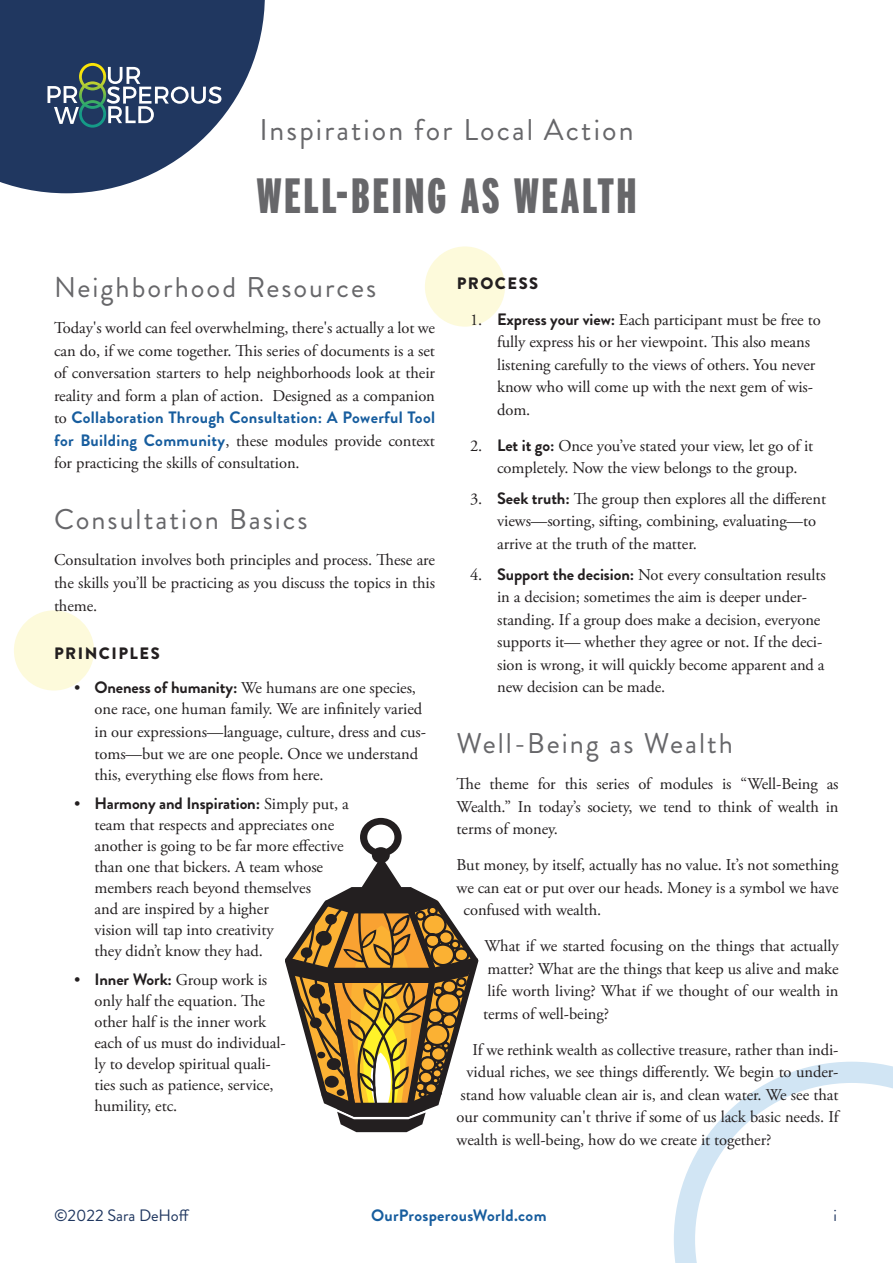
<style>
.page{position:relative;width:893px;height:1263px;background:#fff}
.page>*{position:absolute;margin:0;border:0;box-sizing:border-box;transform-origin:0 0}
.t1{font:900 49.5px "Interstate Compressed";letter-spacing:.05em;color:#67676a}
.Subtitle{font:30px "Brandon Grotesque";letter-spacing:.07em;color:#67676a}
.Heading_1{font:28.5px "Brandon Grotesque";letter-spacing:.07em;color:#67676a}
.Body_Text{font:16.5px/22.5px "Adobe Garamond Pro";letter-spacing:-.005em;color:#231f20}
.t2{font:700 16.5px "Brandon Grotesque";letter-spacing:.02em;color:#175d9e}
.Heading_2{font:900 16.5px "Brandon Grotesque";letter-spacing:.09em;color:#231f20}
.t3{font:16.5px "Brandon Grotesque";color:#203760}
.s1{font-family:"Brandon Grotesque";font-weight:700;color:#175d9e}
.s2{font-family:"Brandon Grotesque";font-weight:700}
</style>
<div class="page">
<svg style="left:0;top:0;width:265px;height:193px;fill:#203760"></svg>
<svg style="left:674px;top:1062px;width:219px;height:201px"></svg>
<svg style="left:285px;top:818px;width:193px;height:314px"></svg>
<div style="left:425px;top:246px;width:80px;height:81px;background:#fdfadb;border-radius:50%"></div>
<div style="left:14px;top:610px;width:80px;height:80px;background:#fdfadb;border-radius:50%"></div>
<svg style="left:48px;top:63px;width:173px;height:65px;background:#485e78"></svg>
<p class="Subtitle" style="left:259px;top:109px;width:376px">Inspiration for Local Action</p>
<p class="t1" style="left:256px;top:169px;width:382px">WELL-BEING AS WEALTH</p>
<p class="Heading_1" style="left:54px;top:268px;width:324px">Neighborhood Resources</p>
<p class="Body_Text" style="left:54px;top:317px;width:383px;text-align:justify">Today's world can feel overwhelming, there's actually a lot we can do, if we come together. This series of documents is a set of conversation starters to help neighborhoods look at their reality and form a plan of action. Designed as a companion to <span class="s1">Collaboration Through Consultation: A Powerful Tool for Building Community</span>, these modules provide context for practicing the skills of consultation.</p>
<p class="Heading_1" style="left:54px;top:500px;width:255px">Consultation Basics</p>
<p class="Body_Text" style="left:54px;top:550px;width:383px;text-align:justify">Consultation involves both principles and process. These are the skills you’ll be practicing as you discuss the topics in this theme.</p>
<p class="Heading_2" style="left:54px;top:641px;width:107px">PRINCIPLES</p>
<p class="Body_Text" style="left:94px;top:678px;width:329px;line-height:21px;text-indent:-20px">• <span class="s2">Oneness of humanity:</span> We humans are one species, one race, one human family. We are infinitely varied</p>
<p class="Body_Text" style="left:94px;top:721px;width:333px">in our expressions—language, culture, dress and cus&shy;toms—but we are one people. Once we understand</p>
<p class="Body_Text" style="left:94px;top:764px;width:231px">this, everything else flows from here.</p>
<p class="Body_Text" style="left:94px;top:794px;width:256px;line-height:21px;text-indent:-20px">• <span class="s2">Harmony and Inspiration:</span> Simply put, a team that respects and appreciates one another is going to be far more effective than one that bickers. A team whose members reach beyond themselves<br>and are inspired by a higher<br>vision will tap into creativity<br>they didn’t know they had.</p>
<p class="Body_Text" style="left:94px;top:970px;width:193px;line-height:21px;text-indent:-20px">• <span class="s2">Inner Work:</span> Group work is only half the equation. The other half is the inner work each of us must do individual&shy;ly to develop spiritual quali&shy;ties such as patience, service, humility, etc.</p>
<p class="Heading_2" style="left:457px;top:271px;width:83px">PROCESS</p>
<p class="Body_Text" style="left:497px;top:309px;width:325px;text-indent:-27px">1. <span class="s2">Express your view:</span> Each participant must be free to fully express his or her viewpoint. This also means listening carefully to the views of others. You never know who will come up with the next gem of wis&shy;dom.</p>
<p class="Body_Text" style="left:497px;top:435px;width:318px;text-indent:-27px">2. <span class="s2">Let it go:</span> Once you’ve stated your view, let go of it completely. Now the view belongs to the group.</p>
<p class="Body_Text" style="left:497px;top:488px;width:330px;text-indent:-27px">3. <span class="s2">Seek truth:</span> The group then explores all the different views—sorting, sifting, combining, evaluating—to arrive at the truth of the matter.</p>
<p class="Body_Text" style="left:497px;top:564px;width:330px;text-indent:-27px">4. <span class="s2">Support the decision:</span> Not every consultation results in a decision; sometimes the aim is deeper under&shy;standing. If a group does make a decision, everyone supports it— whether they agree or not. If the deci&shy;sion is wrong, it will quickly become apparent and a new decision can be made.</p>
<p class="Heading_1" style="left:457px;top:724px;width:278px">Well-Being as Wealth</p>
<p class="Body_Text" style="left:457px;top:773px;width:383px;text-align:justify">The theme for this series of modules is “Well-Being as Wealth.” In today’s society, we tend to think of wealth in terms of money.</p>
<p class="Body_Text" style="left:457px;top:854px;width:383px">But money, by itself, actually has no value. It’s not something</p>
<p class="Body_Text" style="left:457px;top:877px;width:384px">we can eat or put over our heads. Money is a symbol we have</p>
<p class="Body_Text" style="left:464px;top:899px;width:139px">confused with wealth.</p>
<p class="Body_Text" style="left:483px;top:935px;width:357px;text-align:justify">What if we started focusing on the things that actually matter? What are the things that keep us alive and make life worth living? What if we thought of our wealth in terms of well-being?</p>
<p class="Body_Text" style="left:472px;top:1039px;width:368px">If we rethink wealth as collective treasure, rather than indi-</p>
<p class="Body_Text" style="left:466px;top:1061px;width:374px">vidual riches, we see things differently. We begin to under-</p>
<p class="Body_Text" style="left:460px;top:1084px;width:379px">stand how valuable clean air is, and clean water. We see that</p>
<p class="Body_Text" style="left:457px;top:1106px;width:383px">our community can't thrive if some of us lack basic needs. If</p>
<p class="Body_Text" style="left:457px;top:1129px;width:316px">wealth is well-being, how do we create it together?</p>
<p class="t3" style="left:54px;top:1203px;width:137px">©2022 Sara DeHoff</p>
<p class="t2" style="left:371px;top:1203px;width:177px">OurProsperousWorld.com</p>
<p class="t3" style="left:834px;top:1203px;width:5px">i</p>
</div>
